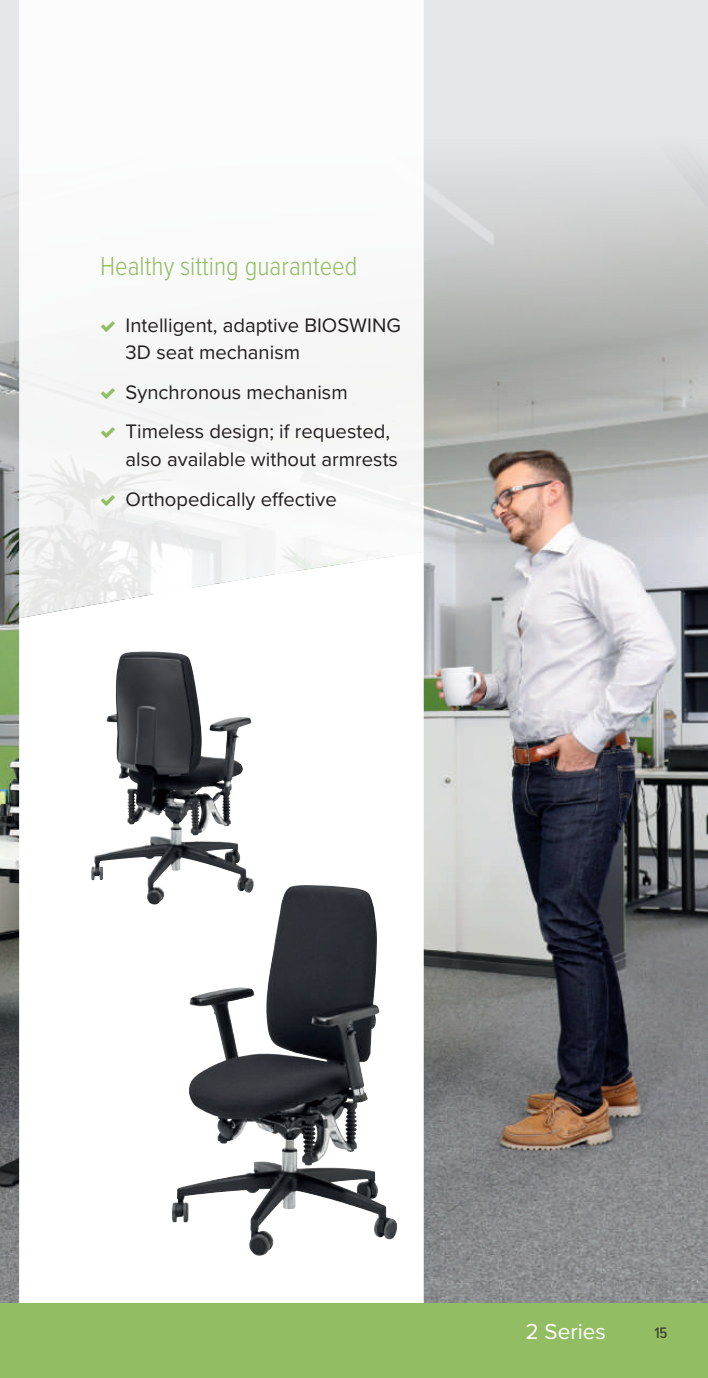
<style>
.page{position:relative;width:708px;height:1378px;background:#fff}
.page>*{position:absolute;margin:0;border:0;box-sizing:border-box;transform-origin:0 0}
.t1{font:300 27px "Proxima Nova Cond";color:#92bd63}
.t2{font:22.5px "Proxima Nova";color:#fff}
.t3{font:20.25px/39.8px "Proxima Nova";color:#231f20}
.t4{font:500 15.75px "Proxima Nova Cond";color:#231f20}
</style>
<div class="page">
<div style="left:0;top:0;width:708px;height:1307px;background:#e6e7e9"></div>
<img style="left:0;top:156px;width:708px;height:1148px">
<div style="left:19px;top:0;width:405px;height:552px;background:#fafafa"></div>
<svg style="left:19px;top:552px;width:405px;height:752px;background:#ebebeb"></svg>
<div style="left:0;top:1304px;width:708px;height:74px;background:#92bd63"></div>
<img style="left:172px;top:886px;width:155px;height:341px">
<img style="left:91px;top:652px;width:82px;height:228px">
<svg style="left:101px;top:321px;width:19px;height:12px"></svg>
<svg style="left:101px;top:388px;width:19px;height:11px"></svg>
<svg style="left:101px;top:427px;width:19px;height:12px"></svg>
<svg style="left:101px;top:495px;width:19px;height:11px"></svg>
<h1 class="t1" style="left:100px;top:246px;width:259px">Healthy sitting guaranteed</h1>
<p class="t3" style="left:126px;top:311px;width:277px;line-height:27px">Intelligent, adaptive BIOSWING<br>3D seat mechanism</p>
<p class="t3" style="left:126px;top:371px;width:266px">Synchronous mechanism<br>Timeless design; if requested,</p>
<p class="t3" style="left:126px;top:438px;width:274px">also available without armrests<br>Orthopedically effective</p>
<p class="t2" style="left:525px;top:1314px;width:82px">2 Series</p>
<p class="t4" style="left:654px;top:1320px;width:15px">15</p>
</div>
